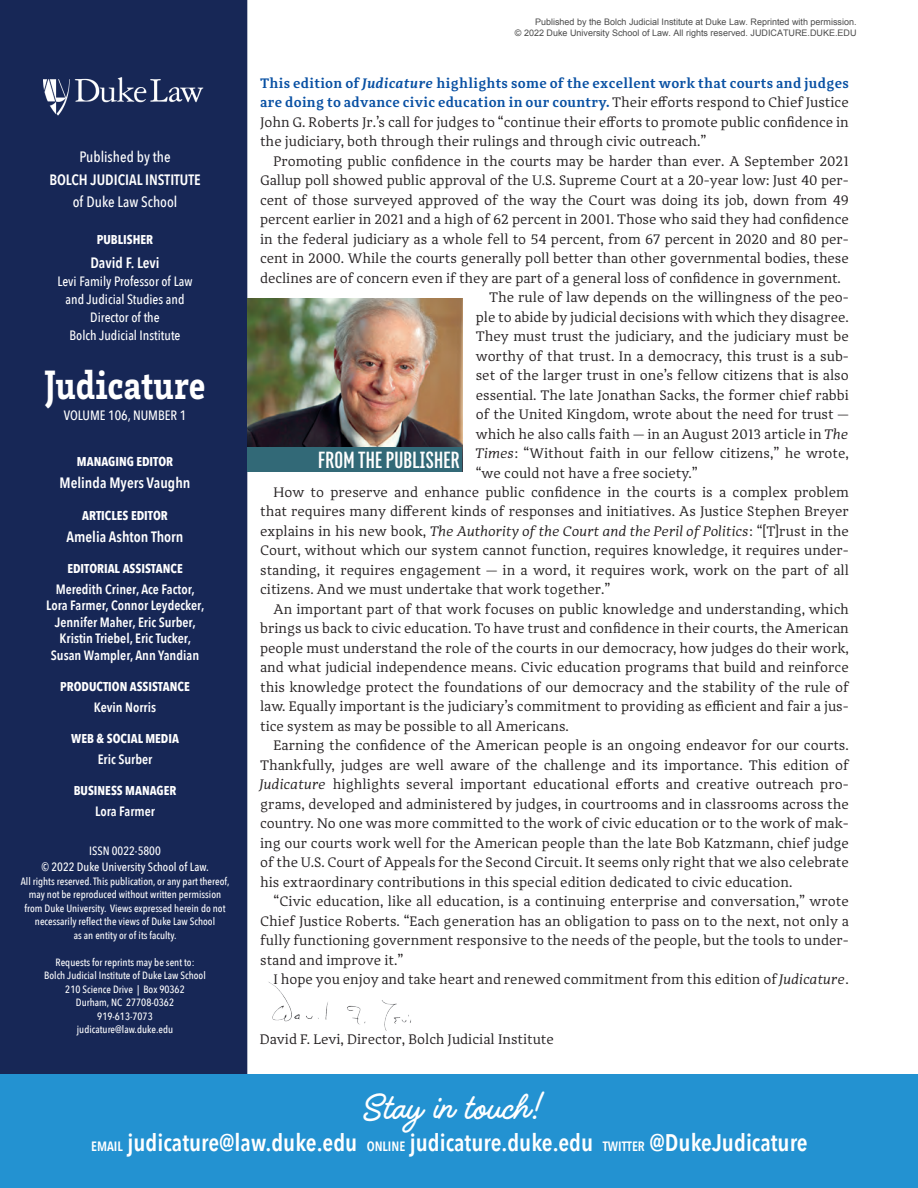
<style>
.page{position:relative;width:918px;height:1188px;background:#fff}
.page>*{position:absolute;margin:0;border:0;box-sizing:border-box;transform-origin:0 0}
.Table_Text{font:42px "Handelson Three";color:#fff}
.t1{font:900 condensed 42px "Brix Slab";color:#fff}
.Endnote_text{font:700 25.5px "Titular";letter-spacing:.01em;color:#fff}
.Table_Text-2{font:600 24px "Avenir Next Condensed";color:#fff}
.Table_Text-3{font:600 15px "Avenir Next Condensed";color:#fff}
.Table_Text-4{font:500 15px "Avenir Next Condensed";color:#fff}
.Feature_Text_P2{font:14.25px/19.5px "Adagio Serif";color:#231f20;text-align:justify}
.Feature_Text_P1{font:14.25px/19.5px "Adagio Serif";color:#231f20;text-align:justify}
.Table_Text-5{font:600 13.5px/16.5px "Avenir Next Condensed";color:#fff;text-align:center}
.Table_Text-6{font:500 13.5px/18px "Avenir Next Condensed";color:#fff;text-align:center}
.Table_Text-7{font:700 12.75px "Avenir Next Condensed";color:#fff}
.Table_Text-8{font:500 12px/16.5px "Avenir Next Condensed";color:#fff;text-align:center}
.Table_Text-9{font:500 10.5px/13.5px "Avenir Next Condensed";color:#fff;text-align:center}
.t2{font:9px/10.8px "Arial";color:rgb(0 0 0/.71);text-align:right}
.s1{font-weight:600;color:#0850a3}
.s2{font-weight:600;font-style:italic;color:#0850a3}
.s3{font-style:italic}
.s4{font-size:13.5px}
</style>
<div class="page">
<div style="left:0;top:0;width:247px;height:1075px;background:#172756"></div>
<div style="left:0;top:1075px;width:918px;height:113px;background:#2392d1"></div>
<img style="left:247px;top:298px;width:215px;height:149px">
<div style="left:247px;top:447px;width:215px;height:25px;background:#326977"></div>
<img style="left:43px;top:71px;width:160px;height:47px">
<img style="left:268px;top:981px;width:143px;height:49px">
<p class="Table_Text-4" style="left:79px;top:148px;width:93px">Published by the</p>
<p class="Table_Text-3" style="left:49px;top:166px;width:153px">BOLCH JUDICIAL INSTITUTE</p>
<p class="Table_Text-4" style="left:73px;top:193px;width:106px">of Duke Law School</p>
<p class="Table_Text-7" style="left:97px;top:232px;width:58px">PUBLISHER</p>
<p class="Table_Text-3" style="left:90px;top:250px;width:71px">David F. Levi</p>
<p class="Table_Text-6" style="left:58px;top:272px;width:137px">Levi Family Professor of Law and Judicial Studies and<br>Director of the<br>Bolch Judicial Institute</p>
<p class="t1" style="left:44px;top:357px;width:163px">Judicature</p>
<p class="Table_Text-6" style="left:64px;top:406px;width:124px">VOLUME 106, NUMBER 1</p>
<p class="Table_Text-7" style="left:77px;top:454px;width:98px">MANAGING EDITOR</p>
<p class="Table_Text-3" style="left:60px;top:470px;width:132px">Melinda Myers Vaughn</p>
<p class="Table_Text-7" style="left:82px;top:507px;width:87px">ARTICLES EDITOR</p>
<p class="Table_Text-3" style="left:67px;top:524px;width:118px">Amelia Ashton Thorn</p>
<p class="Table_Text-7" style="left:67px;top:561px;width:117px">EDITORIAL ASSISTANCE</p>
<p class="Table_Text-5" style="left:46px;top:581px;width:160px">Meredith Criner, Ace Factor,<br>Lora Farmer, Connor Leydecker,<br>Jennifer Maher, Eric Surber,<br>Kristin Triebel, Eric Tucker,<br>Susan Wampler, Ann Yandian</p>
<p class="Table_Text-7" style="left:60px;top:679px;width:131px">PRODUCTION ASSISTANCE</p>
<p class="Table_Text-5" style="left:94px;top:699px;width:64px">Kevin Norris</p>
<p class="Table_Text-7" style="left:71px;top:731px;width:109px">WEB &amp; SOCIAL MEDIA</p>
<p class="Table_Text-5" style="left:98px;top:751px;width:56px">Eric Surber</p>
<p class="Table_Text-7" style="left:74px;top:783px;width:104px">BUSINESS MANAGER</p>
<p class="Table_Text-5" style="left:95px;top:803px;width:61px">Lora Farmer</p>
<p class="Table_Text-8" style="left:42px;top:842px;width:169px">ISSN 0022-5800<br>© 2022 Duke University School of Law.</p>
<p class="Table_Text-9" style="left:21px;top:874px;width:210px">All rights reserved. This publication, or any part thereof, may not be reproduced without written permission from Duke University. Views expressed herein do not necessarily reflect the views of Duke Law School<br>as an entity or of its faculty.</p>
<p class="Table_Text-9" style="left:44px;top:955px;width:163px">Requests for reprints may be sent to:<br>Bolch Judicial Institute of Duke Law School<br>210 Science Drive | Box 90362<br>Durham, NC 27708-0362<br>919-613-7073<br>judicature@law.duke.edu</p>
<p class="t2" style="left:515px;top:17px;width:343px">Published by the Bolch Judicial Institute at Duke Law. Reprinted with permission.<br>© 2022 Duke University School of Law. All rights reserved. JUDICATURE.DUKE.EDU</p>
<p class="Feature_Text_P1" style="left:260px;top:73px;width:590px"><span class="s1">This edition of</span> <span class="s2">Judicature</span> <span class="s1">highlights some of the excellent work that courts and judges are doing to advance civic education in our country.</span> Their efforts respond to Chief Justice John G. Roberts Jr.’s call for judges to “continue their efforts to promote public confidence in the judiciary, both through their rulings and through civic outreach.”</p>
<p class="Feature_Text_P2" style="left:260px;top:151px;width:590px;text-indent:13px">Promoting public confidence in the courts may be harder than ever. A September 2021<br>Gallup poll showed public approval of the U.S. Supreme Court at a 20-year low: Just 40 per&shy;cent of those surveyed approved of the way the Court was doing its job, down from 49 percent earlier in 2021 and a high of 62 percent in 2001. Those who said they had confidence in the federal judiciary as a whole fell to 54 percent, from 67 percent in 2020 and 80 per&shy;cent in 2000. While the courts generally poll better than other governmental bodies, these declines are of concern even if they are part of a general loss of confidence in government.</p>
<p class="Feature_Text_P2" style="left:476px;top:288px;width:375px;text-indent:13px">The rule of law depends on the willingness of the peo&shy;ple to abide by judicial decisions with which they disagree.<br>They must trust the judiciary, and the judiciary must be worthy of that trust. In a democracy, this trust is a sub&shy;set of the larger trust in one’s fellow citizens that is also essential. The late Jonathan Sacks, the former chief rabbi of the United Kingdom, wrote about the need for trust — which he also calls faith — in an August 2013 article in <span class="s3">The Times</span>: “Without faith in our fellow citizens,” he wrote, “we could not have a free society.”</p>
<p class="Feature_Text_P2" style="left:260px;top:483px;width:590px;text-indent:13px">How to preserve and enhance public confidence in the courts is a complex problem that requires many different kinds of responses and initiatives. As Justice Stephen Breyer explains in his new book, <span class="s3">The Authority of the Court and the Peril of Politics</span>: “[T]rust in the Court, without which our system cannot function, requires knowledge, it requires under&shy;standing, it requires engagement — in a word, it requires work, work on the part of all citizens. And we must undertake that work together.”</p>
<p class="Feature_Text_P2" style="left:260px;top:600px;width:590px;text-indent:13px">An important part of that work focuses on public knowledge and understanding, which brings us back to civic education. To have trust and confidence in their courts, the American people must understand the role of the courts in our democracy, how judges do their work, and what judicial independence means. Civic education programs that build and reinforce this knowledge protect the foundations of our democracy and the stability of the rule of law. Equally important is the judiciary’s commitment to providing as efficient and fair a jus&shy;tice system as may be possible to all Americans.</p>
<p class="Feature_Text_P2" style="left:260px;top:736px;width:590px;text-indent:13px">Earning the confidence of the American people is an ongoing endeavor for our courts.<br>Thankfully, judges are well aware of the challenge and its importance. This edition of <span class="s3">Judicature</span> highlights several important educational efforts and creative outreach pro&shy;grams, developed and administered by judges, in courtrooms and in classrooms across the country. No one was more committed to the work of civic education or to the work of mak&shy;ing our courts work well for the American people than the late Bob Katzmann, chief judge of the U.S. Court of Appeals for the Second Circuit. It seems only right that we also celebrate his extraordinary contributions in this special edition dedicated to civic education.</p>
<p class="Feature_Text_P2" style="left:260px;top:892px;width:590px;text-indent:13px">“Civic education, like all education, is a continuing enterprise and conversation,” wrote Chief Justice Roberts. “Each generation has an obligation to pass on to the next, not only a fully functioning government responsive to the needs of the people, but the tools to under&shy;stand and improve it.”</p>
<p class="Feature_Text_P2" style="left:274px;top:970px;width:577px">I hope you enjoy and take heart and renewed commitment from this edition of <span class="s3">Judicature</span>.</p>
<p class="Endnote_text" style="left:318px;top:447px;width:143px">FROM THE PUBLISHER</p>
<p class="Feature_Text_P1" style="left:260px;top:1030px;width:296px">David F. Levi, Director, Bolch Judicial Institute</p>
<p class="Table_Text" style="left:359px;top:1085px;width:182px">Stay in touch!</p>
<p class="Table_Text-2" style="left:91px;top:1122px;width:718px"><span class="s4">EMAIL</span> judicature@law.duke.edu <span class="s4">ONLINE</span> judicature.duke.edu <span class="s4">TWITTER</span> @DukeJudicature</p>
</div>
